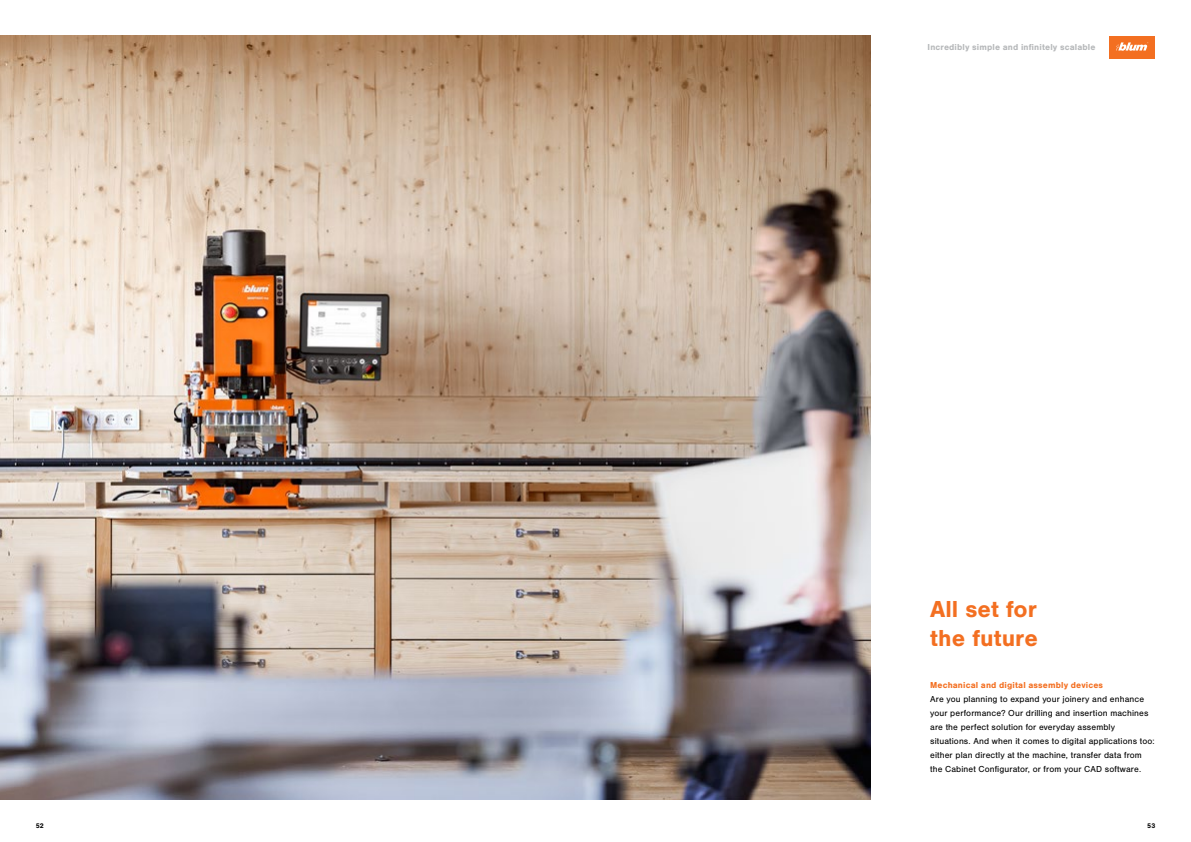
<style>
.page{position:relative;width:1191px;height:842px;background:#fff}
.page>*{position:absolute;margin:0;border:0;box-sizing:border-box;transform-origin:0 0}
.t1{font:700 24px/28.1px "Nimbus San";color:#f36f21}
.t2{font:9px/14px "Nimbus San";letter-spacing:.01em;color:#000}
.t3{font:700 9px "Nimbus San";letter-spacing:.015em;color:#b6b8ba}
.t4{font:700 9px "Nimbus San";letter-spacing:.015em;color:#f36f21}
.t5{font:700 7px "Nimbus San";color:#000}
</style>
<div class="page">
<img style="left:0;top:36px;width:870px;height:764px">
<div style="left:1109px;top:36px;width:46px;height:23px;background:#f36f21"></div>
<svg style="left:1116px;top:42px;width:32px;height:9px"></svg>
<p class="t3" style="left:927px;top:42px;width:169px">Incredibly simple and infinitely scalable</p>
<h1 class="t1" style="left:930px;top:596px;width:109px">All set for the future</h1>
<p class="t4" style="left:930px;top:680px;width:174px">Mechanical and digital assembly devices</p>
<p class="t2" style="left:930px;top:692px;width:226px">Are you planning to expand your joinery and enhance your performance? Our drilling and insertion machines are the perfect solution for everyday assembly situations. And when it comes to digital applications too: either plan directly at the machine, transfer data from the Cabinet Configurator, or from your CAD software.</p>
<p class="t5" style="left:36px;top:822px;width:9px">52</p>
<p class="t5" style="left:1147px;top:822px;width:10px">53</p>
</div>
